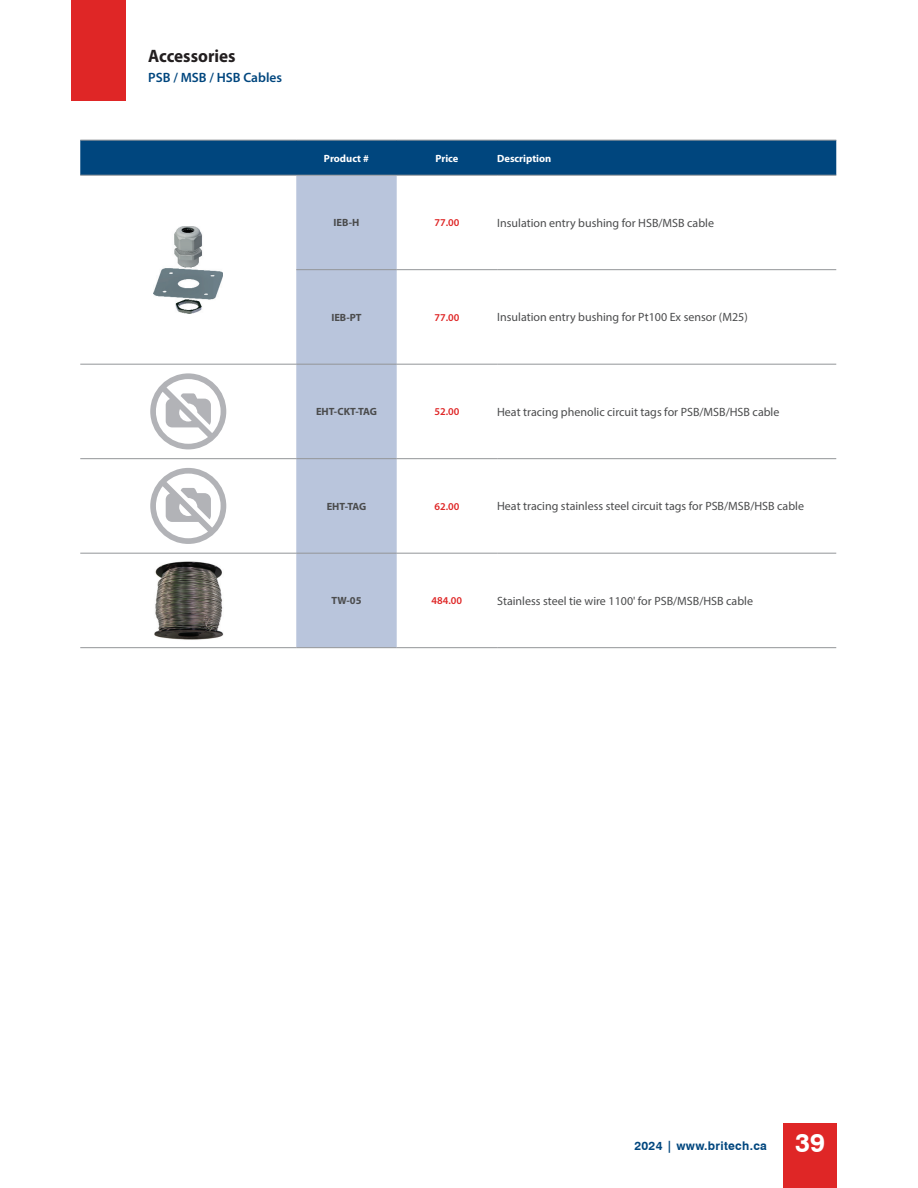
<style>
.page{position:relative;width:918px;height:1188px;background:#fff}
.page>*{position:absolute;margin:0;border:0;box-sizing:border-box;transform-origin:0 0}
.t1{font:700 18px "Myriad Pro";color:#231f20;scale:.95 1}
.t2{font:600 13.5px "Myriad Pro";color:#00467e}
.t3{font:12px "Myriad Pro";color:#4b4c4d}
.t4{font:700 12px "Swiss 721 BT";letter-spacing:.025em;color:#00467e}
.t5{font:700 10.5px "Myriad Pro";color:#4b4c4d}
.t6{font:600 10.5px "Myriad Pro";color:#df2626}
.t7{font:700 10.5px "Myriad Pro";color:#fff}
.s1{font-size:26.25px;color:#fff}
</style>
<div class="page">
<div style="left:783px;top:1123px;width:54px;height:65px;background:#df2626"></div>
<div style="left:71px;top:0;width:54px;height:101px;background:#df2626"></div>
<div style="left:80px;top:141px;width:756px;height:34px;background:#00467e"></div>
<div style="left:296px;top:176px;width:101px;height:471px;background:#b9c5dc"></div>
<hr style="left:80px;top:140px;width:216px;height:1px;background:#939598">
<hr style="left:296px;top:140px;width:101px;height:1px;background:#939598">
<hr style="left:397px;top:140px;width:100px;height:1px;background:#939598">
<hr style="left:497px;top:140px;width:339px;height:1px;background:#939598">
<hr style="left:80px;top:175px;width:216px;height:1px;background:#939598">
<hr style="left:296px;top:175px;width:101px;height:1px;background:#939598">
<hr style="left:397px;top:175px;width:100px;height:1px;background:#939598">
<hr style="left:497px;top:175px;width:339px;height:1px;background:#939598">
<hr style="left:296px;top:269px;width:101px;height:1px;background:#939598">
<hr style="left:397px;top:269px;width:100px;height:1px;background:#939598">
<hr style="left:497px;top:269px;width:339px;height:1px;background:#939598">
<hr style="left:80px;top:364px;width:216px;height:1px;background:#939598">
<hr style="left:296px;top:364px;width:101px;height:1px;background:#939598">
<hr style="left:397px;top:364px;width:100px;height:1px;background:#939598">
<hr style="left:497px;top:364px;width:339px;height:1px;background:#939598">
<hr style="left:80px;top:458px;width:216px;height:1px;background:#939598">
<hr style="left:296px;top:458px;width:101px;height:1px;background:#939598">
<hr style="left:397px;top:458px;width:100px;height:1px;background:#939598">
<hr style="left:497px;top:458px;width:339px;height:1px;background:#939598">
<hr style="left:80px;top:553px;width:216px;height:1px;background:#939598">
<hr style="left:296px;top:553px;width:101px;height:1px;background:#939598">
<hr style="left:397px;top:553px;width:100px;height:1px;background:#939598">
<hr style="left:497px;top:553px;width:339px;height:1px;background:#939598">
<hr style="left:80px;top:647px;width:216px;height:1px;background:#939598">
<hr style="left:296px;top:647px;width:101px;height:1px;background:#939598">
<hr style="left:397px;top:647px;width:100px;height:1px;background:#939598">
<hr style="left:497px;top:647px;width:339px;height:1px;background:#939598">
<img style="left:154px;top:226px;width:69px;height:87px">
<svg style="left:150px;top:373px;width:76px;height:76px"></svg>
<svg style="left:150px;top:468px;width:76px;height:76px"></svg>
<img style="left:154px;top:561px;width:70px;height:79px">
<h1 class="t1" style="left:148px;top:46px;width:93px">Accessories</h1>
<p class="t2" style="left:148px;top:69px;width:135px">PSB / MSB / HSB Cables</p>
<p class="t7" style="left:324px;top:152px;width:47px">Product #</p>
<p class="t7" style="left:435px;top:152px;width:25px">Price</p>
<p class="t7" style="left:497px;top:152px;width:56px">Description</p>
<p class="t5" style="left:334px;top:217px;width:27px">IEB-H</p>
<p class="t6" style="left:434px;top:216px;width:26px">77.00</p>
<p class="t3" style="left:497px;top:216px;width:218px">Insulation entry bushing for HSB/MSB cable</p>
<p class="t5" style="left:331px;top:311px;width:32px">IEB-PT</p>
<p class="t6" style="left:434px;top:311px;width:26px">77.00</p>
<p class="t3" style="left:497px;top:310px;width:252px">Insulation entry bushing for Pt100 Ex sensor (M25)</p>
<p class="t5" style="left:316px;top:406px;width:62px">EHT-CKT-TAG</p>
<p class="t6" style="left:434px;top:405px;width:26px">52.00</p>
<p class="t3" style="left:497px;top:405px;width:284px">Heat tracing phenolic circuit tags for PSB/MSB/HSB cable</p>
<p class="t5" style="left:327px;top:500px;width:41px">EHT-TAG</p>
<p class="t6" style="left:434px;top:500px;width:26px">62.00</p>
<p class="t3" style="left:497px;top:499px;width:308px">Heat tracing stainless steel circuit tags for PSB/MSB/HSB cable</p>
<p class="t5" style="left:331px;top:595px;width:32px">TW-05</p>
<p class="t6" style="left:432px;top:594px;width:32px">484.00</p>
<p class="t3" style="left:497px;top:594px;width:257px">Stainless steel tie wire 1100' for PSB/MSB/HSB cable</p>
<p class="t4" style="left:634px;top:1139px;width:192px">2024 | www.britech.ca <span class="s1">39</span></p>
</div>
